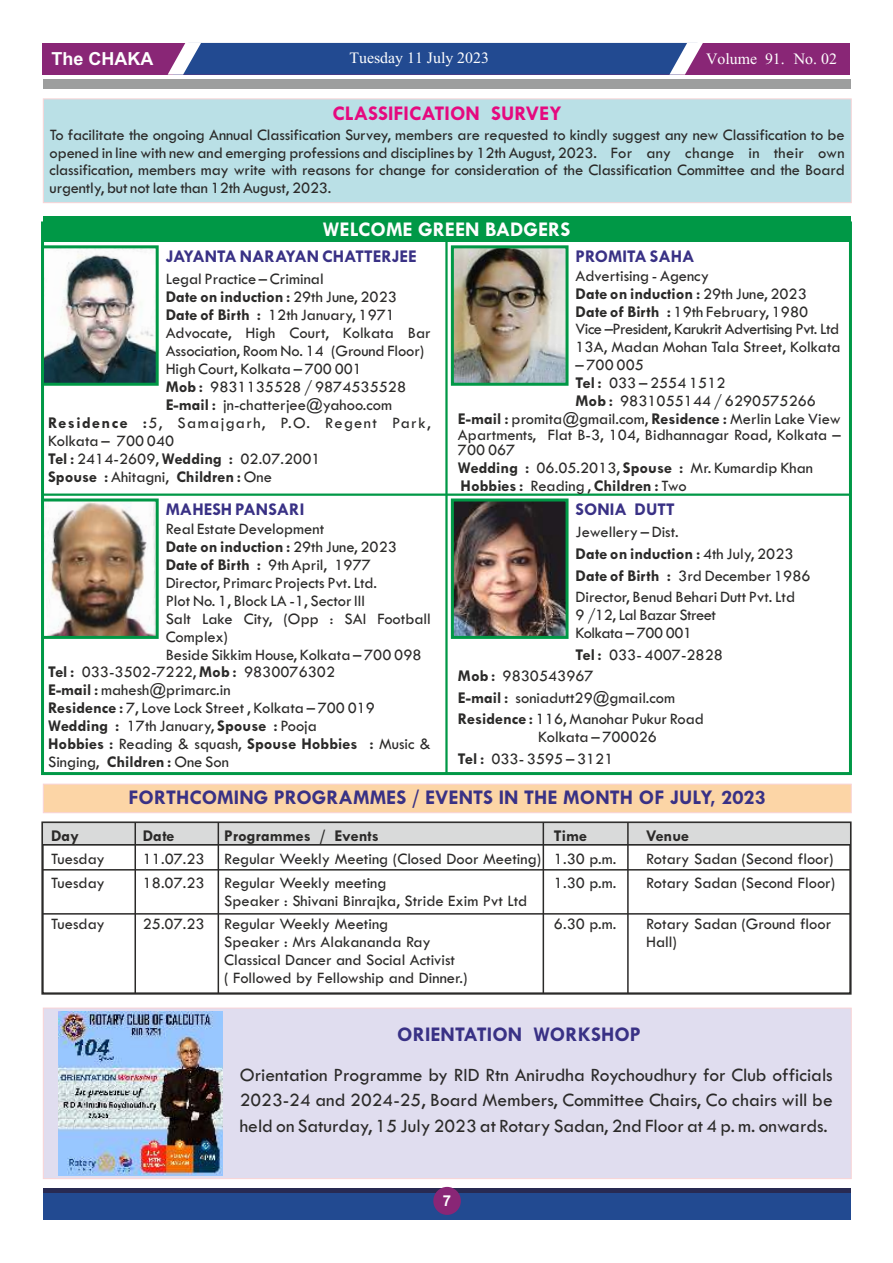
<style>
.page{position:relative;width:893px;height:1263px;background:#fff}
.page>*{position:absolute;margin:0;border:0;box-sizing:border-box;transform-origin:0 0}
.t1{font:24px "Angsana New";color:#fefefe}
.t2{font:700 21px "Tw Cen";color:#393185}
.t3{font:700 21px "Tw Cen";color:#e5097f}
.t4{font:700 21px "Tw Cen";color:#fefefe}
.t5{font:19.5px/25.5px "Tw Cen";color:#2b2a29;text-align:justify}
.t6{font:700 18px "Tw Cen";color:#393185}
.t7{font:700 18px "Arial";color:#fefefe}
.t8{font:16.5px/18px "Tw Cen";color:#2b2a29}
.t9{font:700 16.5px "Tw Cen";color:#2b2a29}
.t10{font:16.5px "Tw Cen";letter-spacing:.085em;color:#2b2a29}
.t11{font:16.5px/18px "Tw Cen";letter-spacing:-.03em;color:#2b2a29}
.t12{font:700 15px "Arial";color:#fefefe}
.s1{font-weight:400}
.s2{font-weight:700}
</style>
<div class="page">
<div style="left:42px;top:43px;width:808px;height:31px;background:#892676"></div>
<svg style="left:168px;top:43px;width:535px;height:32px;background:#335296"></svg>
<div style="left:43px;top:79px;width:807px;height:9px;background:#9d9e9e"></div>
<div style="left:43px;top:1192px;width:807px;height:28px;background:#224a91"></div>
<hr style="left:43px;top:1188px;width:807px;height:4px;background:#282a52">
<div style="left:433px;top:1187px;width:28px;height:28px;background:#892676;border-radius:50%"></div>
<div style="left:41px;top:821px;width:811px;height:174px;border:2px solid #2b2a29"></div>
<svg style="left:43px;top:784px;width:809px;height:29px;background:#fbd5a8"></svg>
<svg style="left:42px;top:822px;width:809px;height:24px;background:#cbcccc"></svg>
<hr style="left:43px;top:844px;width:807px;height:1px;background:#2b2a29">
<hr style="left:134px;top:822px;width:2px;height:171px;background:#2b2a29">
<hr style="left:218px;top:822px;width:1px;height:171px;background:#2b2a29">
<hr style="left:543px;top:822px;width:1px;height:171px;background:#2b2a29">
<hr style="left:627px;top:822px;width:2px;height:171px;background:#2b2a29">
<hr style="left:43px;top:869px;width:807px;height:1px;background:#2b2a29">
<hr style="left:43px;top:913px;width:807px;height:1px;background:#2b2a29">
<div style="left:43px;top:1008px;width:809px;height:171px;background:#e0ddef"></div>
<div style="left:43px;top:99px;width:809px;height:104px;background:#bae0e6"></div>
<img style="left:58px;top:1011px;width:165px;height:164px">
<img style="left:45px;top:249px;width:110px;height:133px">
<div style="left:41px;top:245px;width:118px;height:141px;border:3px solid #009846"></div>
<div style="left:43px;top:216px;width:807px;height:26px;background:#009846"></div>
<hr style="left:43px;top:493px;width:807px;height:3px;background:#009846">
<hr style="left:445px;top:242px;width:3px;height:531px;background:#009846">
<img style="left:48px;top:502px;width:107px;height:133px">
<div style="left:41px;top:498px;width:118px;height:141px;border:3px solid #009846"></div>
<img style="left:455px;top:249px;width:110px;height:133px">
<div style="left:451px;top:245px;width:118px;height:141px;border:3px solid #009846"></div>
<img style="left:455px;top:502px;width:110px;height:133px">
<div style="left:451px;top:498px;width:118px;height:141px;border:3px solid #009846"></div>
<h1 class="t1" style="left:349px;top:40px;width:141px">Tuesday 11 July 2023</h1>
<p class="t7" style="left:51px;top:52px;width:103px">The CHAKA</p>
<h1 class="t1" style="left:706px;top:42px;width:132px">Volume 91. No. 02</h1>
<p class="t3" style="left:332px;top:106px;width:231px">CLASSIFICATION SURVEY</p>
<p class="t8" style="left:50px;top:126px;width:797px;text-align:justify">To facilitate the ongoing Annual Classification Survey, members are requested to kindly suggest any new Classification to be opened in line with new and emerging professions and disciplines by 12th August, 2023. For any change in their own classification, members may write with reasons for change for consideration of the Classification Committee and the Board urgently, but not late than 12th August, 2023.</p>
<p class="t4" style="left:323px;top:221px;width:249px">WELCOME GREEN BADGERS</p>
<p class="t6" style="left:166px;top:250px;width:253px">JAYANTA NARAYAN CHATTERJEE</p>
<p class="t8" style="left:166px;top:271px;width:159px">Legal Practice – Criminal</p>
<p class="t9" style="left:166px;top:291px;width:233px">Date on induction : <span class="s1">29th June, 2023</span></p>
<p class="t8" style="left:166px;top:307px;width:231px"><span class="s2">Date of Birth :</span> 12th January, 1971</p>
<p class="t8" style="left:166px;top:325px;width:266px">Advocate, High Court, Kolkata Bar</p>
<p class="t8" style="left:166px;top:343px;width:260px">Association, Room No. 14 (Ground Floor)</p>
<p class="t8" style="left:166px;top:361px;width:198px">High Court, Kolkata – 700 001</p>
<p class="t8" style="left:166px;top:379px;width:242px"><span class="s2">Mob :</span> 9831135528 / 9874535528</p>
<p class="t8" style="left:166px;top:397px;width:228px"><span class="s2">E-mail :</span> jn-chatterjee@yahoo.com</p>
<p class="t10" style="left:48px;top:417px;width:384px"><span class="s2">Residence :</span>5, Samajgarh, P.O. Regent Park,</p>
<p class="t8" style="left:48px;top:433px;width:128px">Kolkata – 700 040</p>
<p class="t8" style="left:48px;top:451px;width:274px"><span class="s2">Tel :</span> 2414-2609, <span class="s2">Wedding :</span> 02.07.2001</p>
<p class="t9" style="left:48px;top:470px;width:225px">Spouse : <span class="s1">Ahitagni,</span> Children : <span class="s1">One</span></p>
<p class="t6" style="left:166px;top:503px;width:140px">MAHESH PANSARI</p>
<p class="t8" style="left:166px;top:521px;width:160px">Real Estate Development</p>
<p class="t9" style="left:166px;top:540px;width:233px">Date on induction : <span class="s1">29th June, 2023</span></p>
<p class="t8" style="left:166px;top:556px;width:207px"><span class="s2">Date of Birth :</span> 9th April, 1977</p>
<p class="t8" style="left:166px;top:574px;width:213px">Director, Primarc Projects Pvt. Ltd.</p>
<p class="t8" style="left:166px;top:592px;width:201px">Plot No. 1, Block LA -1, Sector III</p>
<p class="t8" style="left:166px;top:610px;width:267px">Salt Lake City, (Opp : SAI Football</p>
<p class="t8" style="left:166px;top:628px;width:64px">Complex)</p>
<p class="t8" style="left:166px;top:646px;width:257px">Beside Sikkim House, Kolkata – 700 098</p>
<p class="t8" style="left:48px;top:664px;width:288px"><span class="s2">Tel :</span> 033-3502-7222, <span class="s2">Mob :</span> 9830076302</p>
<p class="t8" style="left:48px;top:682px;width:184px"><span class="s2">E-mail :</span> mahesh@primarc.in</p>
<p class="t8" style="left:48px;top:700px;width:328px"><span class="s2">Residence :</span> 7, Love Lock Street , Kolkata – 700 019</p>
<p class="t8" style="left:48px;top:718px;width:270px"><span class="s2">Wedding :</span> 17th January, <span class="s2">Spouse :</span> Pooja</p>
<p class="t9" style="left:48px;top:738px;width:384px">Hobbies : <span class="s1">Reading &amp; squash,</span> Spouse Hobbies : <span class="s1">Music &amp;</span></p>
<p class="t8" style="left:48px;top:754px;width:182px">Singing, <span class="s2">Children :</span> One Son</p>
<p class="t6" style="left:576px;top:250px;width:120px">PROMITA SAHA</p>
<p class="t8" style="left:575px;top:267px;width:267px">Advertising - Agency<br><span class="s2">Date on induction :</span> 29th June, 2023<br><span class="s2">Date of Birth :</span> 19th February, 1980<br>Vice –President, Karukrit Advertising Pvt. Ltd 13A, Madan Mohan Tala Street, Kolkata</p>
<p class="t8" style="left:575px;top:357px;width:70px">– 700 005</p>
<p class="t8" style="left:575px;top:375px;width:152px"><span class="s2">Tel :</span> 033 – 2554 1512</p>
<p class="t8" style="left:575px;top:393px;width:242px"><span class="s2">Mob :</span> 9831055144 / 6290575266</p>
<p class="t8" style="left:458px;top:411px;width:384px"><span class="s2">E-mail :</span> promita@gmail.com, <span class="s2">Residence :</span> Merlin Lake View</p>
<p class="t8" style="left:458px;top:428px;width:384px;line-height:15.5px">Apartments, Flat B-3, 104, Bidhannagar Road, Kolkata –<br>700 067</p>
<p class="t8" style="left:458px;top:460px;width:357px"><span class="s2">Wedding :</span> 06.05.2013, <span class="s2">Spouse :</span> Mr. Kumardip Khan<br><span class="s2">Hobbies :</span> Reading , <span class="s2">Children :</span> Two</p>
<p class="t6" style="left:576px;top:503px;width:101px">SONIA DUTT</p>
<p class="t8" style="left:576px;top:522px;width:236px;line-height:21.6px">Jewellery – Dist.<br><span class="s2">Date on induction :</span> 4th July, 2023<br><span class="s2">Date of Birth :</span> 3rd December 1986<br>Director, Benud Behari Dutt Pvt. Ltd</p>
<p class="t11" style="left:576px;top:607px;width:142px">9 /12, Lal Bazar Street<br>Kolkata – 700 001</p>
<p class="t8" style="left:458px;top:645px;width:266px;line-height:21.6px;text-indent:118px"><span class="s2">Tel :</span> 033- 4007-2828<br><span class="s2">Mob :</span> 9830543967<br><span class="s2">E-mail :</span> soniadutt29@gmail.com<br><span class="s2">Residence :</span> 116, Manohar Pukur Road</p>
<p class="t8" style="left:458px;top:727px;width:201px;line-height:21.6px;text-indent:80px">Kolkata – 700026<br><span class="s2">Tel :</span> 033- 3595 – 3121</p>
<p class="t2" style="left:128px;top:789px;width:639px">FORTHCOMING PROGRAMMES / EVENTS IN THE MONTH OF JULY, 2023</p>
<p class="t9" style="left:51px;top:829px;width:29px">Day</p>
<p class="t9" style="left:143px;top:829px;width:33px">Date</p>
<p class="t9" style="left:224px;top:829px;width:156px">Programmes / Events</p>
<p class="t9" style="left:554px;top:829px;width:35px">Time</p>
<p class="t9" style="left:646px;top:829px;width:44px">Venue</p>
<p class="t8" style="left:51px;top:851px;width:55px">Tuesday</p>
<p class="t8" style="left:143px;top:851px;width:475px">11.07.23 Regular Weekly Meeting (Closed Door Meeting) 1.30 p.m.</p>
<p class="t8" style="left:646px;top:851px;width:189px">Rotary Sadan (Second floor)</p>
<p class="t8" style="left:51px;top:874px;width:55px">Tuesday</p>
<p class="t8" style="left:143px;top:874px;width:245px">18.07.23 Regular Weekly meeting</p>
<p class="t8" style="left:554px;top:874px;width:64px">1.30 p.m.</p>
<p class="t8" style="left:646px;top:874px;width:191px">Rotary Sadan (Second Floor)</p>
<p class="t8" style="left:224px;top:892px;width:305px">Speaker : Shivani Binrajka, Stride Exim Pvt Ltd</p>
<p class="t8" style="left:51px;top:916px;width:55px">Tuesday</p>
<p class="t8" style="left:143px;top:916px;width:247px">25.07.23 Regular Weekly Meeting</p>
<p class="t8" style="left:554px;top:916px;width:64px">6.30 p.m.</p>
<p class="t8" style="left:646px;top:916px;width:187px">Rotary Sadan (Ground floor</p>
<p class="t8" style="left:224px;top:934px;width:208px">Speaker : Mrs Alakananda Ray</p>
<p class="t8" style="left:646px;top:934px;width:32px">Hall)</p>
<p class="t8" style="left:224px;top:952px;width:245px">Classical Dancer and Social Activist<br>( Followed by Fellowship and Dinner.)</p>
<p class="t2" style="left:397px;top:1027px;width:245px">ORIENTATION WORKSHOP</p>
<p class="t5" style="left:240px;top:1063px;width:595px">Orientation Programme by RID Rtn Anirudha Roychoudhury for Club officials 2023-24 and 2024-25, Board Members, Committee Chairs, Co chairs will be held on Saturday, 15 July 2023 at Rotary Sadan, 2nd Floor at 4 p. m. onwards.</p>
<p class="t12" style="left:443px;top:1195px;width:10px">7</p>
</div>
